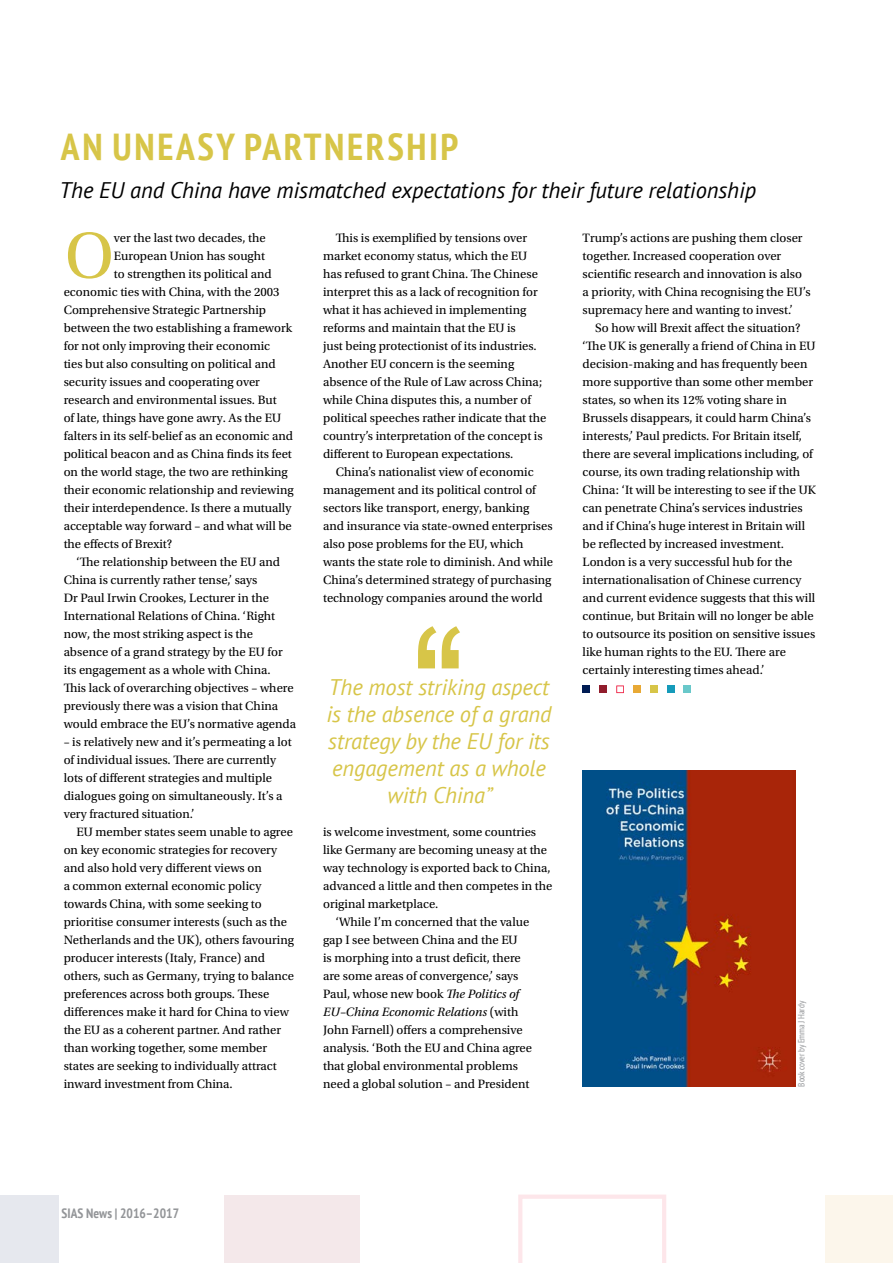
<style>
.page{position:relative;width:893px;height:1263px;background:#fff}
.page>*{position:absolute;margin:0;border:0;box-sizing:border-box;transform-origin:0 0}
.t1{font:67.95px "Utopia Std";color:#d7c548}
.t2{font:700 condensed 37.5px "PT Sans";letter-spacing:.07em;color:#d7c548}
.t3{font:italic 22.5px/27px "PT Sans";letter-spacing:-.005em;color:#d7c548;text-align:center}
.t4{font:italic 22.5px "PT Sans";letter-spacing:-.005em;color:#000}
.t5{font:700 condensed 13.5px "PT Sans";color:#939598}
.t6{font:12.75px/18px "Utopia Std";color:#000}
.t7{font:italic 12.75px "Utopia Std";color:#000}
.t8{font:condensed 9px "PT Sans";letter-spacing:-.01em;color:#939598}
.s1{font-style:italic}
.s2{font-style:normal}
</style>
<div class="page">
<div style="left:0;top:1195px;width:59px;height:68px;background:#e6e8ee"></div>
<div style="left:224px;top:1195px;width:135px;height:68px;background:#f4e8ea"></div>
<svg style="left:518px;top:1194px;width:148px;height:69px"></svg>
<div style="left:825px;top:1195px;width:68px;height:68px;background:#fcf6eb"></div>
<div style="left:583px;top:685px;width:7px;height:8px;background:#001c54"></div>
<div style="left:599px;top:685px;width:8px;height:8px;background:#911c2c"></div>
<div style="left:633px;top:685px;width:8px;height:8px;background:#e8a935"></div>
<div style="left:650px;top:685px;width:7px;height:8px;background:#d7c548"></div>
<div style="left:667px;top:685px;width:7px;height:8px;background:#159bba"></div>
<div style="left:684px;top:685px;width:7px;height:8px;background:#69c8ca"></div>
<svg style="left:616px;top:685px;width:8px;height:8px"></svg>
<svg style="left:418px;top:626px;width:42px;height:42px"></svg>
<img style="left:583px;top:771px;width:212px;height:315px">
<h2 class="t2" style="left:61px;top:122px;width:399px">AN UNEASY PARTNERSHIP</h2>
<h3 class="t4" style="left:59px;top:176px;width:698px">The EU and China have mismatched expectations for their future relationship</h3>
<h1 class="t1" style="left:65px;top:219px;width:51px">O</h1>
<p class="t6" style="left:114px;top:229px;width:153px">ver the last two decades, the</p>
<p class="t6" style="left:114px;top:247px;width:153px">European Union has sought</p>
<p class="t6" style="left:114px;top:265px;width:159px">to strengthen its political and</p>
<p class="t6" style="left:64px;top:283px;width:217px">economic ties with China, with the 2003</p>
<p class="t6" style="left:64px;top:301px;width:204px">Comprehensive Strategic Partnership</p>
<p class="t6" style="left:64px;top:319px;width:230px">between the two establishing a framework</p>
<p class="t6" style="left:64px;top:337px;width:208px">for not only improving their economic</p>
<p class="t6" style="left:64px;top:355px;width:214px">ties but also consulting on political and</p>
<p class="t6" style="left:64px;top:373px;width:198px">security issues and cooperating over</p>
<p class="t6" style="left:64px;top:391px;width:215px">research and environmental issues. But</p>
<p class="t6" style="left:64px;top:409px;width:219px">of late, things have gone awry. As the EU</p>
<p class="t6" style="left:64px;top:427px;width:231px">falters in its self-belief as an economic and</p>
<p class="t6" style="left:64px;top:445px;width:230px">political beacon and as China finds its feet</p>
<p class="t6" style="left:64px;top:463px;width:226px">on the world stage, the two are rethinking</p>
<p class="t6" style="left:64px;top:481px;width:231px">their economic relationship and reviewing</p>
<p class="t6" style="left:64px;top:499px;width:229px">their interdependence. Is there a mutually</p>
<p class="t6" style="left:64px;top:517px;width:230px">acceptable way forward – and what will be</p>
<p class="t6" style="left:64px;top:535px;width:110px">the effects of Brexit?</p>
<p class="t6" style="left:76px;top:553px;width:205px">‘The relationship between the EU and</p>
<p class="t6" style="left:64px;top:571px;width:195px">China is currently rather tense,’ says</p>
<p class="t6" style="left:64px;top:589px;width:207px">Dr Paul Irwin Crookes, Lecturer in the</p>
<p class="t6" style="left:64px;top:607px;width:213px">International Relations of China. ‘Right</p>
<p class="t6" style="left:64px;top:625px;width:191px">now, the most striking aspect is the</p>
<p class="t6" style="left:64px;top:643px;width:221px">absence of a grand strategy by the EU for</p>
<p class="t6" style="left:64px;top:661px;width:208px">its engagement as a whole with China.</p>
<p class="t6" style="left:64px;top:679px;width:231px">This lack of overarching objectives – where</p>
<p class="t6" style="left:64px;top:697px;width:216px">previously there was a vision that China</p>
<p class="t6" style="left:64px;top:715px;width:234px">would embrace the EU’s normative agenda</p>
<p class="t6" style="left:64px;top:733px;width:230px">– is relatively new and it’s permeating a lot of individual issues. There are currently lots of different strategies and multiple dialogues going on simultaneously. It’s a very fractured situation.’</p>
<p class="t6" style="left:64px;top:823px;width:232px;text-indent:13px">EU member states seem unable to agree on key economic strategies for recovery and also hold very different views on<br>a common external economic policy towards China, with some seeking to prioritise consumer interests (such as the Netherlands and the UK), others favouring producer interests (Italy, France) and others, such as Germany, trying to balance preferences across both groups. These differences make it hard for China to view the EU as a coherent partner. And rather than working together, some member states are seeking to individually attract inward investment from China.</p>
<p class="t6" style="left:323px;top:229px;width:225px;text-indent:13px">This is exemplified by tensions over market economy status, which the EU has refused to grant China. The Chinese interpret this as a lack of recognition for what it has achieved in implementing reforms and maintain that the EU is<br>just being protectionist of its industries.<br>Another EU concern is the seeming absence of the Rule of Law across China; while China disputes this, a number of political speeches rather indicate that the country’s interpretation of the concept is different to European expectations.</p>
<p class="t6" style="left:323px;top:463px;width:232px;text-indent:13px">China’s nationalist view of economic management and its political control of sectors like transport, energy, banking and insurance via state-owned enterprises also pose problems for the EU, which wants the state role to diminish. And while China’s determined strategy of purchasing technology companies around the world</p>
<h3 class="t3" style="left:326px;top:673px;width:227px">The most striking aspect is the absence of a grand strategy by the EU for its engagement as a whole with China”</h3>
<p class="t6" style="left:323px;top:823px;width:215px">is welcome investment, some countries</p>
<p class="t6" style="left:323px;top:841px;width:226px">like Germany are becoming uneasy at the</p>
<p class="t6" style="left:323px;top:859px;width:229px">way technology is exported back to China,</p>
<p class="t6" style="left:323px;top:877px;width:231px">advanced a little and then competes in the</p>
<p class="t6" style="left:323px;top:895px;width:117px">original marketplace.</p>
<p class="t6" style="left:336px;top:913px;width:195px">‘While I’m concerned that the value</p>
<p class="t6" style="left:323px;top:931px;width:196px">gap I see between China and the EU</p>
<p class="t6" style="left:323px;top:949px;width:199px">is morphing into a trust deficit, there</p>
<p class="t6" style="left:323px;top:967px;width:197px">are some areas of convergence,’ says</p>
<p class="t6" style="left:323px;top:985px;width:197px">Paul, whose new book <span class="s1">The Politics of</span></p>
<p class="t7" style="left:323px;top:1005px;width:197px">EU–China Economic Relations <span class="s2">(with</span></p>
<p class="t6" style="left:323px;top:1021px;width:201px">John Farnell) offers a comprehensive</p>
<p class="t6" style="left:323px;top:1039px;width:210px">analysis. ‘Both the EU and China agree</p>
<p class="t6" style="left:323px;top:1057px;width:197px">that global environmental problems</p>
<p class="t6" style="left:323px;top:1075px;width:208px">need a global solution – and President</p>
<p class="t6" style="left:583px;top:229px;width:230px">Trump’s actions are pushing them closer together. Increased cooperation over scientific research and innovation is also a priority, with China recognising the EU’s supremacy here and wanting to invest.’</p>
<p class="t6" style="left:583px;top:319px;width:235px;text-indent:13px">So how will Brexit affect the situation? ‘The UK is generally a friend of China in EU decision-making and has frequently been more supportive than some other member states, so when its 12% voting share in Brussels disappears, it could harm China’s interests,’ Paul predicts. For Britain itself, there are several implications including, of course, its own trading relationship with China: ‘It will be interesting to see if the UK can penetrate China’s services industries and if China’s huge interest in Britain will be reflected by increased investment.<br>London is a very successful hub for the internationalisation of Chinese currency and current evidence suggests that this will continue, but Britain will no longer be able to outsource its position on sensitive issues like human rights to the EU. There are certainly interesting times ahead.’</p>
<p class="t8" style="left:796px;top:1086px;width:87px;rotate:-90deg">Book cover by Emma J Hardy</p>
<p class="t5" style="left:62px;top:1204px;width:119px">SIAS News | 2016–2017</p>
</div>
